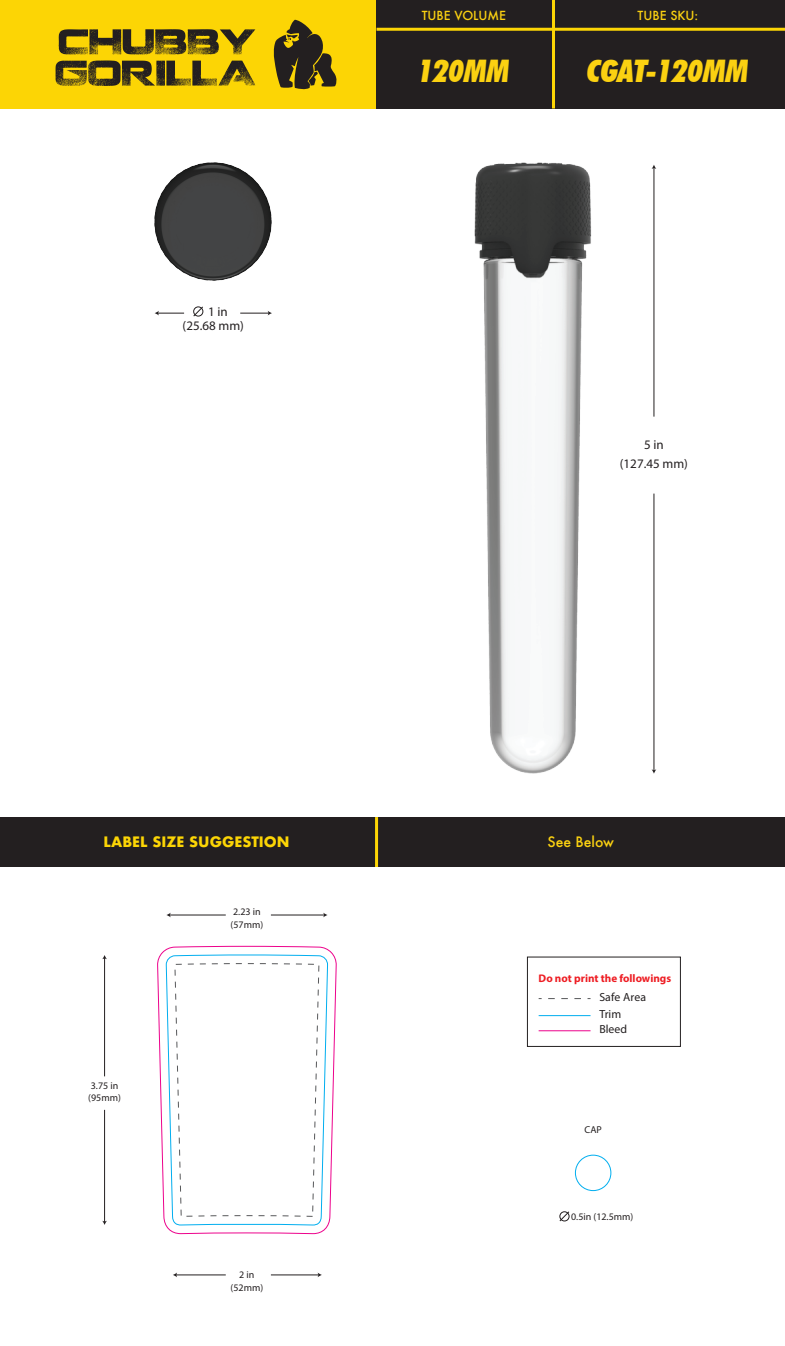
<style>
.page{position:relative;width:785px;height:1346px;background:#fff}
.page>*{position:absolute;margin:0;border:0;box-sizing:border-box;transform-origin:0 0}
.t1{font:italic 900 condensed 31.1px "Futura BT";color:#fbd111}
.t2{font:700 14px "Futura";color:#fcd505}
.t3{font:500 14px "Futura";color:#fbd111}
.t4{font:13px/18.9px "Myriad Pro";color:#231f20;text-align:center}
.t5{font:500 12.2px "Futura";color:#fbd111}
.t6{font:11.8px/17px "Myriad Pro";letter-spacing:.005em;color:#231f20}
.t7{font:700 11.1px "Myriad Pro";color:#ee1d23}
.t8{font:10px/12.1px "Myriad Pro";color:#231f20}
</style>
<div class="page">
<div style="left:0;top:0;width:656px;height:108px;background:#fcd505"></div>
<svg style="left:273px;top:20px;width:63px;height:70px"></svg>
<svg style="left:59px;top:29px;width:196px;height:25px"></svg>
<svg style="left:55px;top:60px;width:200px;height:26px"></svg>
<div style="left:376px;top:0;width:408px;height:108px;background:#231f20"></div>
<hr style="left:551px;top:0;width:3px;height:108px;background:#fcd505">
<hr style="left:376px;top:28px;width:408px;height:3px;background:#fcd505">
<hr style="left:653px;top:168px;width:1px;height:249px;background:#231f20">
<svg style="left:651px;top:165px;width:5px;height:4px"></svg>
<hr style="left:653px;top:494px;width:1px;height:277px;background:#231f20">
<svg style="left:651px;top:769px;width:5px;height:5px"></svg>
<svg style="left:154px;top:311px;width:30px;height:4px"></svg>
<svg style="left:240px;top:311px;width:32px;height:4px"></svg>
<svg style="left:193px;top:306px;width:10px;height:11px"></svg>
<img style="left:474px;top:163px;width:117px;height:611px">
<img style="left:154px;top:163px;width:118px;height:117px">
<svg style="left:559px;top:1211px;width:10px;height:11px"></svg>
<svg style="left:548px;top:998px;width:42px;height:1px"></svg>
<hr style="left:538px;top:1015px;width:52px;height:1px;background:#00aeef">
<hr style="left:538px;top:1030px;width:52px;height:1px;background:#ed028c">
<div style="left:526px;top:956px;width:154px;height:91px;border:1px solid #231f20"></div>
<hr style="left:169px;top:915px;width:57px;height:1px;background:#231f20">
<hr style="left:271px;top:915px;width:53px;height:1px;background:#231f20">
<svg style="left:323px;top:913px;width:4px;height:4px"></svg>
<hr style="left:104px;top:958px;width:1px;height:118px;background:#231f20">
<hr style="left:104px;top:1110px;width:1px;height:112px;background:#231f20">
<div style="left:0;top:817px;width:784px;height:50px;background:#231f20"></div>
<hr style="left:375px;top:817px;width:3px;height:50px;background:#fcd505">
<svg style="left:157px;top:946px;width:179px;height:287px"></svg>
<svg style="left:165px;top:954px;width:162px;height:272px"></svg>
<svg style="left:174px;top:914px;width:146px;height:363px"></svg>
<div style="left:574px;top:1155px;width:37px;height:36px;border:1px solid #00aeef;border-radius:50%"></div>
<p class="t5" style="left:421px;top:7px;width:86px">TUBE VOLUME</p>
<p class="t5" style="left:637px;top:7px;width:62px">TUBE SKU:</p>
<h3 class="t4" style="left:182px;top:305px;width:63px;line-height:13.7px;text-align:left;text-indent:25px">1 in (25.68 mm)</h3>
<h1 class="t1" style="left:418px;top:52px;width:93px">120MM</h1>
<h1 class="t1" style="left:587px;top:52px;width:163px">CGAT-120MM</h1>
<h3 class="t4" style="left:619px;top:435px;width:69px">5 in<br>(127.45 mm)</h3>
<h2 class="t2" style="left:103px;top:832px;width:188px">LABEL SIZE SUGGESTION</h2>
<h2 class="t3" style="left:547px;top:832px;width:68px">See Below</h2>
<p class="t8" style="left:88px;top:1079px;width:34px">3.75 in (95mm)</p>
<p class="t8" style="left:230px;top:905px;width:34px;line-height:13px">2.23 in (57mm)</p>
<p class="t8" style="left:230px;top:1268px;width:34px;line-height:13.2px;text-align:center">2 in (52mm)</p>
<p class="t7" style="left:538px;top:971px;width:134px">Do not print the followings</p>
<p class="t6" style="left:599px;top:988px;width:48px">Safe Area<br>Trim</p>
<p class="t6" style="left:599px;top:1021px;width:29px">Bleed</p>
<p class="t8" style="left:584px;top:1123px;width:19px">CAP</p>
<p class="t8" style="left:571px;top:1210px;width:64px">0.5in (12.5mm)</p>
</div>
